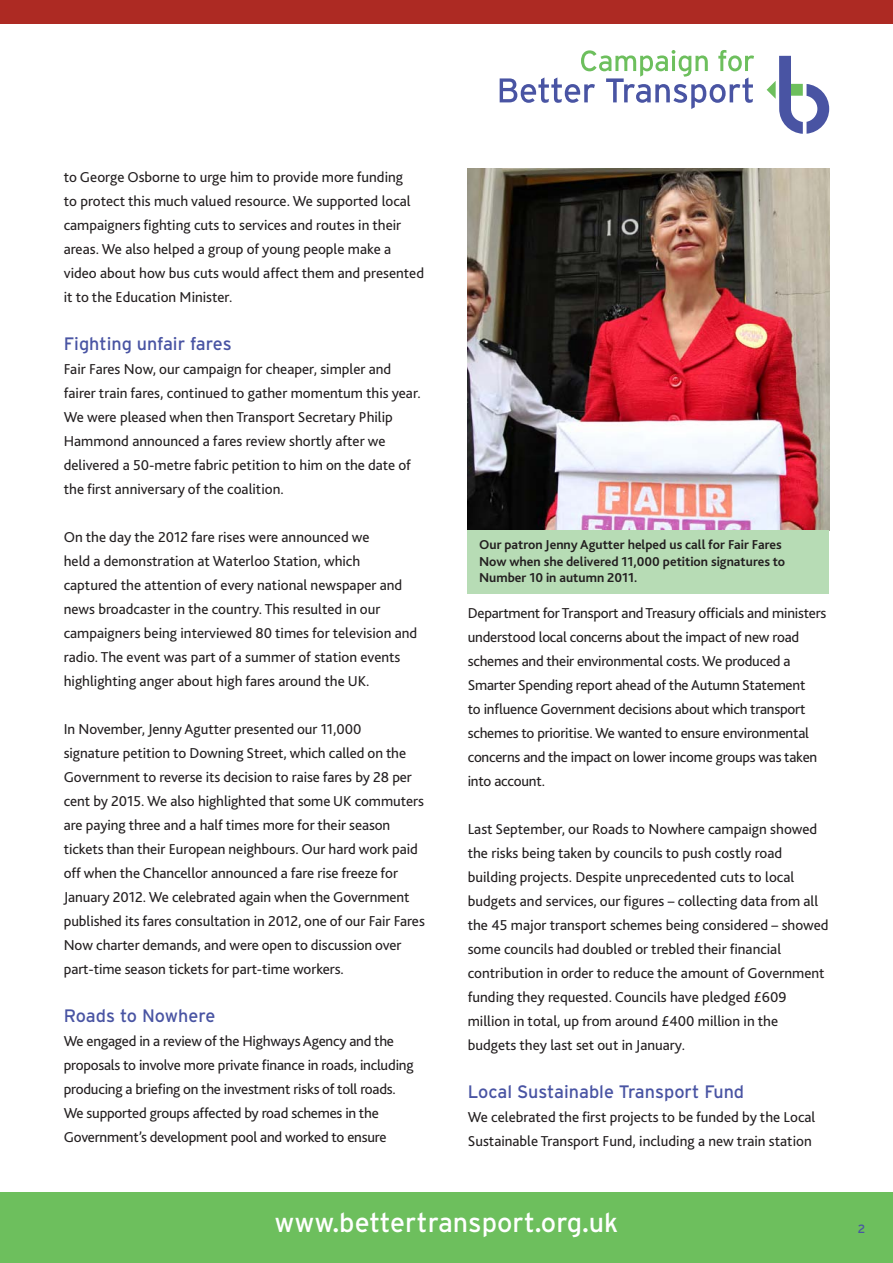
<style>
.page{position:relative;width:893px;height:1263px;background:#fff}
.page>*{position:absolute;margin:0;border:0;box-sizing:border-box;transform-origin:0 0}
.t1{font:27px "Interstate";color:#fff}
.t2{font:18px "Interstate";color:#4954a3}
.t3{font:15px/24px "Bliss 2";color:#231f20}
.t4{font:700 13.5px/16.5px "Bliss 2";color:#231f20}
.t5{font:12px "Interstate";color:#4954a3}
</style>
<div class="page">
<div style="left:831px;top:1193px;width:62px;height:70px;background:#6dbf5d"></div>
<div style="left:0;top:1193px;width:829px;height:70px;background:#6dbf5d"></div>
<div style="left:0;top:0;width:893px;height:23px;background:#ad2a23"></div>
<svg style="left:500px;top:50px;width:254px;height:59px"></svg>
<svg style="left:767px;top:56px;width:62px;height:78px"></svg>
<img style="left:468px;top:169px;width:361px;height:361px">
<div style="left:468px;top:530px;width:361px;height:64px;background:#b7dcb5"></div>
<p class="t3" style="left:64px;top:165px;width:362px">to George Osborne to urge him to provide more funding<br>to protect this much valued resource. We supported local campaigners fighting cuts to services and routes in their areas. We also helped a group of young people make a video about how bus cuts would affect them and presented it to the Education Minister.</p>
<p class="t2" style="left:64px;top:333px;width:169px">Fighting unfair fares</p>
<p class="t3" style="left:64px;top:357px;width:359px">Fair Fares Now, our campaign for cheaper, simpler and fairer train fares, continued to gather momentum this year.<br>We were pleased when then Transport Secretary Philip Hammond announced a fares review shortly after we delivered a 50-metre fabric petition to him on the date of the first anniversary of the coalition.</p>
<p class="t3" style="left:64px;top:525px;width:355px">On the day the 2012 fare rises were announced we<br>held a demonstration at Waterloo Station, which captured the attention of every national newspaper and news broadcaster in the country. This resulted in our campaigners being interviewed 80 times for television and radio. The event was part of a summer of station events highlighting anger about high fares around the UK.</p>
<p class="t3" style="left:64px;top:717px;width:363px">In November, Jenny Agutter presented our 11,000<br>signature petition to Downing Street, which called on the Government to reverse its decision to raise fares by 28 per cent by 2015. We also highlighted that some UK commuters are paying three and a half times more for their season tickets than their European neighbours. Our hard work paid off when the Chancellor announced a fare rise freeze for January 2012. We celebrated again when the Government published its fares consultation in 2012, one of our Fair Fares Now charter demands, and were open to discussion over part-time season tickets for part-time workers.</p>
<p class="t2" style="left:64px;top:1005px;width:153px">Roads to Nowhere</p>
<p class="t3" style="left:64px;top:1029px;width:351px">We engaged in a review of the Highways Agency and the proposals to involve more private finance in roads, including producing a briefing on the investment risks of toll roads.<br>We supported groups affected by road schemes in the Government’s development pool and worked to ensure</p>
<p class="t4" style="left:479px;top:536px;width:308px">Our patron Jenny Agutter helped us call for Fair Fares<br>Now when she delivered 11,000 petition signatures to<br>Number 10 in autumn 2011.</p>
<p class="t3" style="left:468px;top:601px;width:360px">Department for Transport and Treasury officials and ministers understood local concerns about the impact of new road schemes and their environmental costs. We produced a Smarter Spending report ahead of the Autumn Statement<br>to influence Government decisions about which transport schemes to prioritise. We wanted to ensure environmental concerns and the impact on lower income groups was taken into account.</p>
<p class="t3" style="left:468px;top:817px;width:362px">Last September, our Roads to Nowhere campaign showed the risks being taken by councils to push costly road building projects. Despite unprecedented cuts to local budgets and services, our figures – collecting data from all the 45 major transport schemes being considered – showed some councils had doubled or trebled their financial contribution in order to reduce the amount of Government funding they requested. Councils have pledged £609 million in total, up from around £400 million in the budgets they last set out in January.</p>
<p class="t2" style="left:468px;top:1081px;width:278px">Local Sustainable Transport Fund</p>
<p class="t3" style="left:468px;top:1105px;width:349px">We celebrated the first projects to be funded by the Local<br>Sustainable Transport Fund, including a new train station</p>
<h1 class="t1" style="left:274px;top:1206px;width:346px">www.bettertransport.org.uk</h1>
<p class="t5" style="left:858px;top:1221px;width:9px">2</p>
</div>
